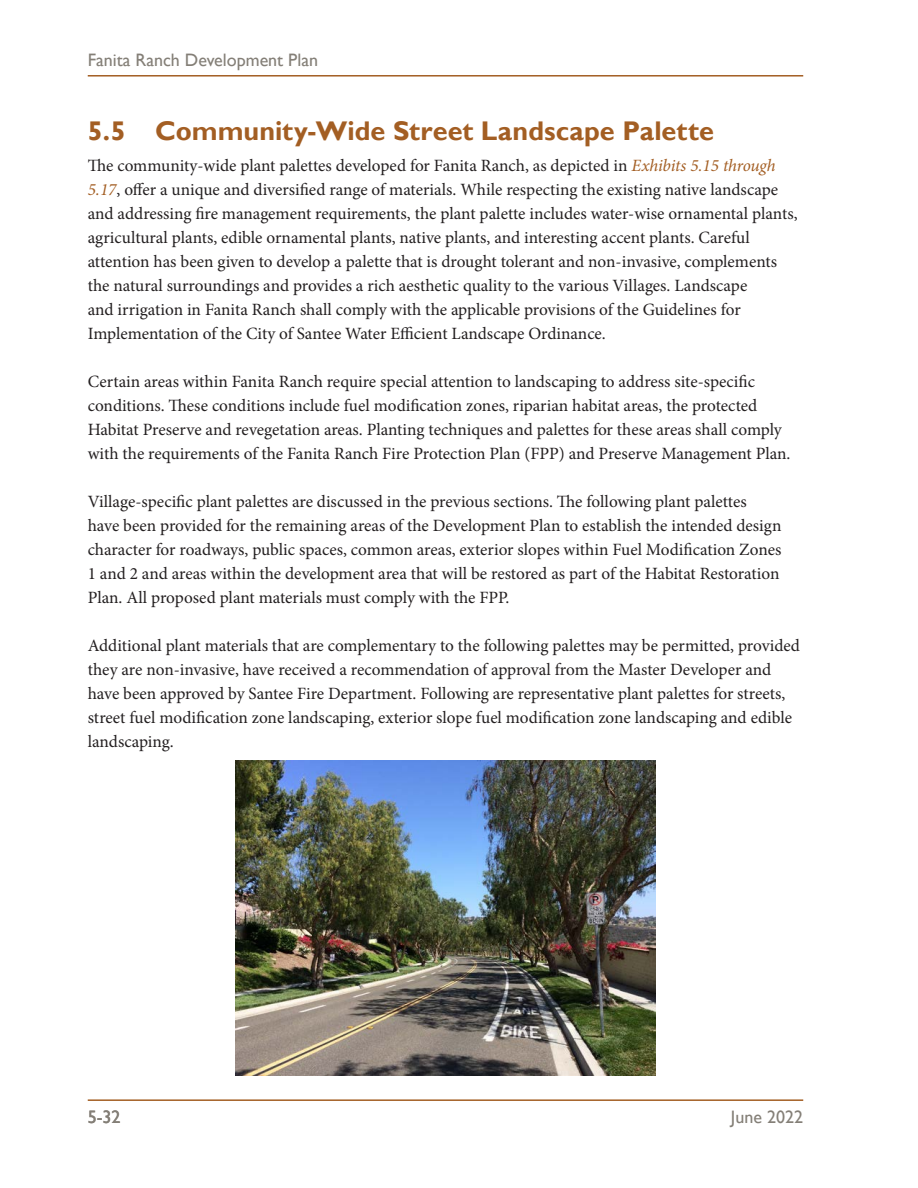
<style>
.page{position:relative;width:918px;height:1188px;background:#fff}
.page>*{position:absolute;margin:0;border:0;box-sizing:border-box;transform-origin:0 0}
.t1{font:700 27px "Gill Sans";color:#a35e23}
.t2{font:18px "Gill Sans";color:#847f77}
.t3{font:17.25px/24px "Minion Pro";letter-spacing:-.005em;color:#231f20}
.s1{font-style:italic;color:#a35e23}
</style>
<div class="page">
<hr style="left:88px;top:1099px;width:715px;height:2px;background:#a35e23">
<hr style="left:88px;top:75px;width:715px;height:2px;background:#a35e23">
<img style="left:235px;top:760px;width:421px;height:315px">
<p class="t2" style="left:88px;top:50px;width:232px">Fanita Ranch Development Plan</p>
<h1 class="t1" style="left:88px;top:115px;width:628px">5.5 Community-Wide Street Landscape Palette</h1>
<p class="t3" style="left:88px;top:153px;width:711px">The community-wide plant palettes developed for Fanita Ranch, as depicted in <span class="s1">Exhibits 5.15 through 5.17</span>, offer a unique and diversified range of materials. While respecting the existing native landscape and addressing fire management requirements, the plant palette includes water-wise ornamental plants, agricultural plants, edible ornamental plants, native plants, and interesting accent plants. Careful attention has been given to develop a palette that is drought tolerant and non-invasive, complements the natural surroundings and provides a rich aesthetic quality to the various Villages. Landscape<br>and irrigation in Fanita Ranch shall comply with the applicable provisions of the Guidelines for Implementation of the City of Santee Water Efficient Landscape Ordinance.</p>
<p class="t3" style="left:88px;top:369px;width:704px">Certain areas within Fanita Ranch require special attention to landscaping to address site-specific conditions. These conditions include fuel modification zones, riparian habitat areas, the protected Habitat Preserve and revegetation areas. Planting techniques and palettes for these areas shall comply with the requirements of the Fanita Ranch Fire Protection Plan (FPP) and Preserve Management Plan.</p>
<p class="t3" style="left:88px;top:489px;width:695px">Village-specific plant palettes are discussed in the previous sections. The following plant palettes have been provided for the remaining areas of the Development Plan to establish the intended design character for roadways, public spaces, common areas, exterior slopes within Fuel Modification Zones 1 and 2 and areas within the development area that will be restored as part of the Habitat Restoration Plan. All proposed plant materials must comply with the FPP.</p>
<p class="t3" style="left:88px;top:633px;width:714px">Additional plant materials that are complementary to the following palettes may be permitted, provided they are non-invasive, have received a recommendation of approval from the Master Developer and have been approved by Santee Fire Department. Following are representative plant palettes for streets, street fuel modification zone landscaping, exterior slope fuel modification zone landscaping and edible landscaping.</p>
<p class="t2" style="left:88px;top:1106px;width:34px">5-32</p>
<p class="t2" style="left:731px;top:1106px;width:74px">June 2022</p>
</div>
